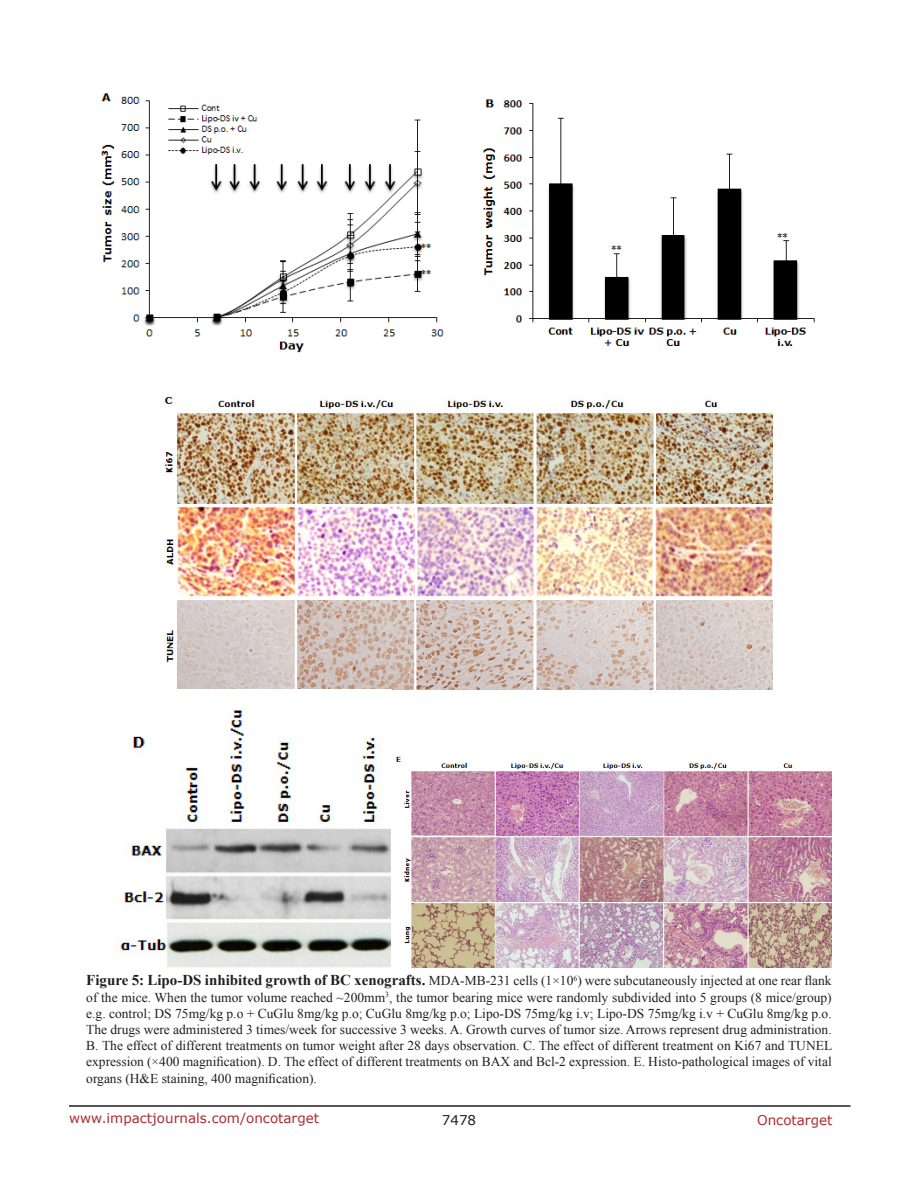
<style>
.page{position:relative;width:918px;height:1188px;background:#fff}
.page>*{position:absolute;margin:0;border:0;box-sizing:border-box;transform-origin:0 0}
.FigureText{font:13.5px/16.2px "Times New Roman";color:#221f22;text-align:justify}
.t1{font:13.5px "Verdana";color:#ac2b31}
.t2{font:13.5px "Verdana";color:#221f22}
.s1{font-weight:700;font-size:15px}
</style>
<div class="page">
<hr style="left:69px;top:1105px;width:781px;height:2px;background:#231f20">
<img style="left:100px;top:93px;width:715px;height:260px">
<img style="left:164px;top:396px;width:608px;height:293px">
<img style="left:116px;top:710px;width:275px;height:257px">
<img style="left:396px;top:756px;width:436px;height:211px">
<p class="FigureText" style="left:86px;top:973px;width:748px"><span class="s1">Figure 5: Lipo-DS inhibited growth of BC xenografts.</span> MDA-MB-231 cells (1×10<sup>6</sup>) were subcutaneously injected at one rear flank of the mice. When the tumor volume reached ~200mm<sup>3</sup>, the tumor bearing mice were randomly subdivided into 5 groups (8 mice/group) e.g. control; DS 75mg/kg p.o + CuGlu 8mg/kg p.o; CuGlu 8mg/kg p.o; Lipo-DS 75mg/kg i.v; Lipo-DS 75mg/kg i.v + CuGlu 8mg/kg p.o.<br>The drugs were administered 3 times/week for successive 3 weeks. A. Growth curves of tumor size. Arrows represent drug administration.<br>B. The effect of different treatments on tumor weight after 28 days observation. C. The effect of different treatment on Ki67 and TUNEL expression (×400 magnification). D. The effect of different treatments on BAX and Bcl-2 expression. E. Histo-pathological images of vital organs (H&amp;E staining, 400 magnification).</p>
<p class="t1" style="left:69px;top:1109px;width:252px">www.impactjournals.com/oncotarget</p>
<p class="t2" style="left:442px;top:1111px;width:36px">7478</p>
<p class="t1" style="left:757px;top:1111px;width:77px">Oncotarget</p>
</div>
